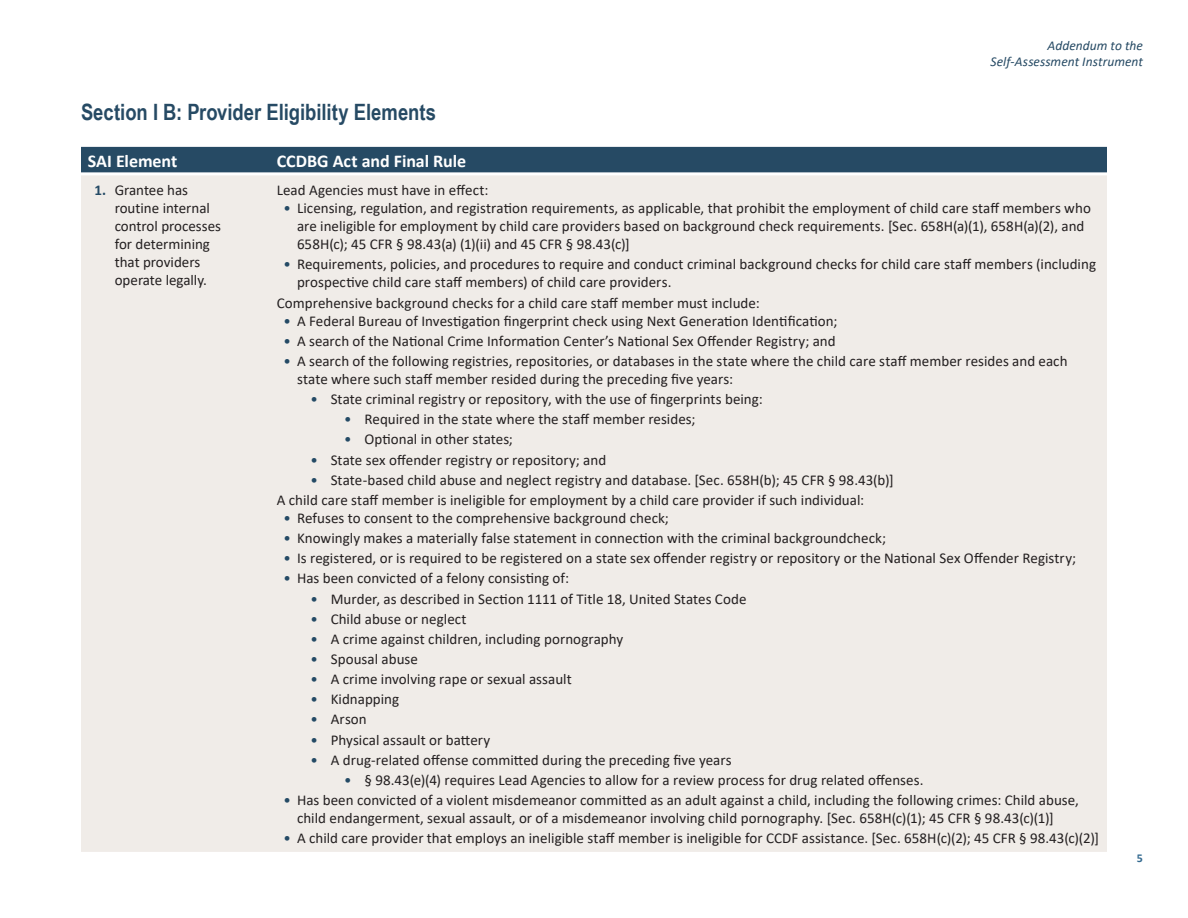
<style>
.page{position:relative;width:1188px;height:918px;background:#fff}
.page>*{position:absolute;margin:0;border:0;box-sizing:border-box;transform-origin:0 0}
.H2-SectionTitle{font:700 22.5px "Arial Narrow";color:#264a64}
.Table__TH__Col_Heade{font:700 18px "Calibri";color:#fff}
.Table__TD__Data_cell{font:15px/18px "Calibri";letter-spacing:.005em;color:#231f20}
.t1{font:italic 13.5px/16.5px "Calibri";letter-spacing:.005em;color:#264a64;text-align:right}
.t2{font:700 12px "Calibri";color:#336a90}
.s1{font-weight:700;color:#244a65}
.s2{color:#244a65}
</style>
<div class="page">
<div style="left:81px;top:147px;width:1026px;height:25px;background:#264a64"></div>
<div style="left:81px;top:175px;width:1026px;height:677px;background:#f0ece8"></div>
<p class="t1" style="left:991px;top:36px;width:154px">Addendum to the<br>Self-Assessment Instrument</p>
<h2 class="H2-SectionTitle" style="left:81px;top:95px;width:357px">Section I B: Provider Eligibility Elements</h2>
<p class="Table__TH__Col_Heade" style="left:88px;top:148px;width:91px">SAI Element</p>
<p class="Table__TH__Col_Heade" style="left:277px;top:148px;width:191px">CCDBG Act and Final Rule</p>
<p class="Table__TD__Data_cell" style="left:115px;top:181px;width:108px;text-indent:-20px"><span class="s1">1.</span> Grantee has routine internal control processes for determining that providers operate legally.</p>
<p class="Table__TD__Data_cell" style="left:277px;top:181px;width:213px">Lead Agencies must have in effect:</p>
<p class="Table__TD__Data_cell" style="left:297px;top:199px;width:795px;text-indent:-14px"><span class="s2">•</span> Licensing, regulation, and registration requirements, as applicable, that prohibit the employment of child care staff members who are ineligible for employment by child care providers based on background check requirements. [Sec. 658H(a)(1), 658H(a)(2), and<br>658H(c); 45 CFR § 98.43(a) (1)(ii) and 45 CFR § 98.43(c)]</p>
<p class="Table__TD__Data_cell" style="left:297px;top:255px;width:801px;text-indent:-14px"><span class="s2">•</span> Requirements, policies, and procedures to require and conduct criminal background checks for child care staff members (including prospective child care staff members) of child care providers.</p>
<p class="Table__TD__Data_cell" style="left:277px;top:293px;width:484px">Comprehensive background checks for a child care staff member must include:</p>
<p class="Table__TD__Data_cell" style="left:284px;top:311px;width:555px"><span class="s2">•</span> A Federal Bureau of Investigation fingerprint check using Next Generation Identification;</p>
<p class="Table__TD__Data_cell" style="left:284px;top:331px;width:554px"><span class="s2">•</span> A search of the National Crime Information Center’s National Sex Offender Registry; and</p>
<p class="Table__TD__Data_cell" style="left:297px;top:352px;width:772px;text-indent:-14px"><span class="s2">•</span> A search of the following registries, repositories, or databases in the state where the child care staff member resides and each state where such staff member resided during the preceding five years:</p>
<p class="Table__TD__Data_cell" style="left:310px;top:390px;width:454px"><span class="s2">•</span> State criminal registry or repository, with the use of fingerprints being:</p>
<p class="Table__TD__Data_cell" style="left:344px;top:410px;width:353px"><span class="s2">•</span> Required in the state where the staff member resides;</p>
<p class="Table__TD__Data_cell" style="left:344px;top:430px;width:170px"><span class="s2">•</span> Optional in other states;</p>
<p class="Table__TD__Data_cell" style="left:310px;top:450px;width:297px"><span class="s2">•</span> State sex offender registry or repository; and</p>
<p class="Table__TD__Data_cell" style="left:310px;top:470px;width:585px"><span class="s2">•</span> State-based child abuse and neglect registry and database. [Sec. 658H(b); 45 CFR § 98.43(b)]</p>
<p class="Table__TD__Data_cell" style="left:277px;top:491px;width:589px">A child care staff member is ineligible for employment by a child care provider if such individual:</p>
<p class="Table__TD__Data_cell" style="left:284px;top:509px;width:387px"><span class="s2">•</span> Refuses to consent to the comprehensive background check;</p>
<p class="Table__TD__Data_cell" style="left:284px;top:529px;width:604px"><span class="s2">•</span> Knowingly makes a materially false statement in connection with the criminal backgroundcheck;</p>
<p class="Table__TD__Data_cell" style="left:284px;top:549px;width:794px"><span class="s2">•</span> Is registered, or is required to be registered on a state sex offender registry or repository or the National Sex Offender Registry;</p>
<p class="Table__TD__Data_cell" style="left:284px;top:569px;width:287px"><span class="s2">•</span> Has been convicted of a felony consisting of:</p>
<p class="Table__TD__Data_cell" style="left:310px;top:589px;width:438px"><span class="s2">•</span> Murder, as described in Section 1111 of Title 18, United States Code</p>
<p class="Table__TD__Data_cell" style="left:310px;top:609px;width:158px"><span class="s2">•</span> Child abuse or neglect</p>
<p class="Table__TD__Data_cell" style="left:310px;top:629px;width:314px"><span class="s2">•</span> A crime against children, including pornography</p>
<p class="Table__TD__Data_cell" style="left:310px;top:650px;width:109px"><span class="s2">•</span> Spousal abuse</p>
<p class="Table__TD__Data_cell" style="left:310px;top:670px;width:263px"><span class="s2">•</span> A crime involving rape or sexual assault</p>
<p class="Table__TD__Data_cell" style="left:310px;top:690px;width:90px"><span class="s2">•</span> Kidnapping</p>
<p class="Table__TD__Data_cell" style="left:310px;top:710px;width:58px"><span class="s2">•</span> Arson</p>
<p class="Table__TD__Data_cell" style="left:310px;top:730px;width:181px"><span class="s2">•</span> Physical assault or battery</p>
<p class="Table__TD__Data_cell" style="left:310px;top:750px;width:423px"><span class="s2">•</span> A drug-related offense committed during the preceding five years</p>
<p class="Table__TD__Data_cell" style="left:344px;top:771px;width:581px"><span class="s2">•</span> § 98.43(e)(4) requires Lead Agencies to allow for a review process for drug related offenses.</p>
<p class="Table__TD__Data_cell" style="left:297px;top:791px;width:783px;text-indent:-14px"><span class="s2">•</span> Has been convicted of a violent misdemeanor committed as an adult against a child, including the following crimes: Child abuse, child endangerment, sexual assault, or of a misdemeanor involving child pornography. [Sec. 658H(c)(1); 45 CFR § 98.43(c)(1)]</p>
<p class="Table__TD__Data_cell" style="left:284px;top:829px;width:817px"><span class="s2">•</span> A child care provider that employs an ineligible staff member is ineligible for CCDF assistance. [Sec. 658H(c)(2); 45 CFR § 98.43(c)(2)]</p>
<p class="t2" style="left:1137px;top:850px;width:8px">5</p>
</div>
